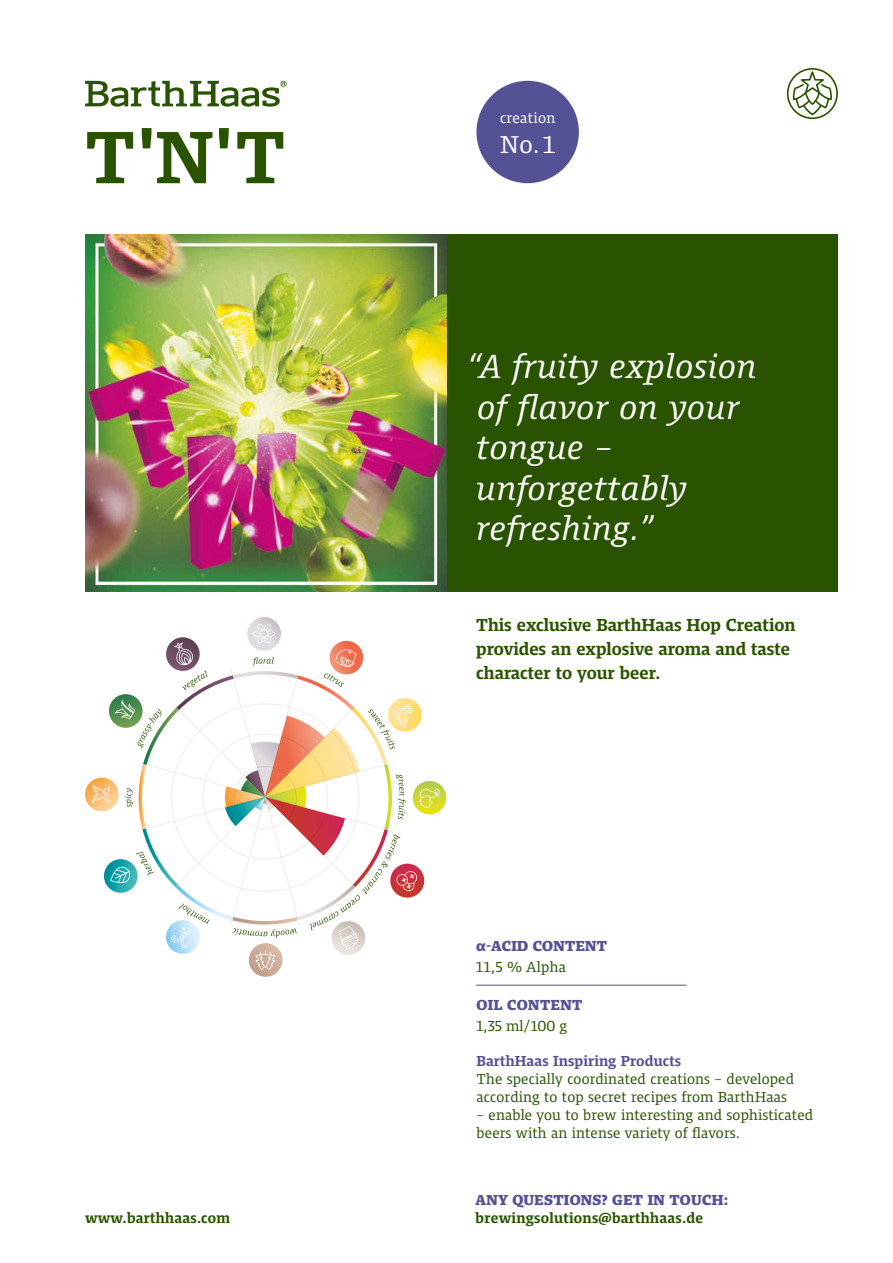
<style>
.page{position:relative;width:893px;height:1263px;background:#fff}
.page>*{position:absolute;margin:0;border:0;box-sizing:border-box;transform-origin:0 0}
.t1{font:700 76.35px "Hop One";color:#2a5300}
.t2{font:italic 34.5px/40.5px "Hop One";letter-spacing:.03em;color:#fff}
.t3{font:25.2px "Hop One";color:#fff}
.t4{font:700 18px/24px "Hop One";color:#2a5300}
.t5{font:15.15px "Hop One";letter-spacing:.02em;color:#fff}
.t6{font:15px/18px "Harrison Serif Pro";letter-spacing:.01em;color:#2a5300}
.t7{font:900 15px "Hop One";letter-spacing:.02em;color:#555195}
.t8{font:700 15px "Hop One";letter-spacing:.02em;color:#2a5300}
.t9{font:700 15px "Harrison Serif Pro";letter-spacing:.01em;color:#555195}
.t10{font:15px "Hop One";letter-spacing:.02em;color:#2a5300}
</style>
<div class="page">
<svg style="left:787px;top:68px;width:51px;height:51px"></svg>
<svg style="left:85px;top:81px;width:202px;height:26px"></svg>
<div style="left:440px;top:234px;width:398px;height:357px;background:#2a5300"></div>
<hr style="left:476px;top:985px;width:211px;height:1px;background:#555195">
<div style="left:476px;top:81px;width:103px;height:102px;background:#555195;border-radius:50%"></div>
<img style="left:85px;top:234px;width:361px;height:357px">
<svg style="left:249px;top:943px;width:33px;height:34px"></svg>
<svg style="left:247px;top:617px;width:34px;height:34px"></svg>
<svg style="left:413px;top:781px;width:33px;height:33px"></svg>
<svg style="left:85px;top:624px;width:354px;height:346px"></svg>
<h1 class="t1" style="left:85px;top:102px;width:202px">T'N'T</h1>
<p class="t5" style="left:500px;top:107px;width:57px">creation</p>
<h3 class="t3" style="left:500px;top:126px;width:57px">No. 1</h3>
<h2 class="t2" style="left:466px;top:343px;width:291px">“A fruity explosion of flavor on your tongue – unforgettably refreshing.”</h2>
<p class="t4" style="left:476px;top:611px;width:321px">This exclusive BarthHaas Hop Creation provides an explosive aroma and taste character to your beer.</p>
<p class="t7" style="left:476px;top:935px;width:132px">α-ACID CONTENT</p>
<p class="t10" style="left:476px;top:956px;width:91px">11,5 % Alpha</p>
<p class="t7" style="left:476px;top:994px;width:108px">OIL CONTENT</p>
<p class="t10" style="left:476px;top:1015px;width:92px">1,35 ml/100 g</p>
<p class="t9" style="left:477px;top:1050px;width:206px">BarthHaas Inspiring Products</p>
<p class="t6" style="left:477px;top:1068px;width:319px">The specially coordinated creations – developed according to top secret recipes from BarthHaas</p>
<p class="t6" style="left:477px;top:1104px;width:338px">– enable you to brew interesting and sophisticated beers with an intense variety of flavors.</p>
<p class="t7" style="left:476px;top:1189px;width:254px">ANY QUESTIONS? GET IN TOUCH:</p>
<p class="t8" style="left:85px;top:1207px;width:147px">www.barthhaas.com</p>
<p class="t8" style="left:476px;top:1207px;width:229px">brewingsolutions@barthhaas.de</p>
</div>
